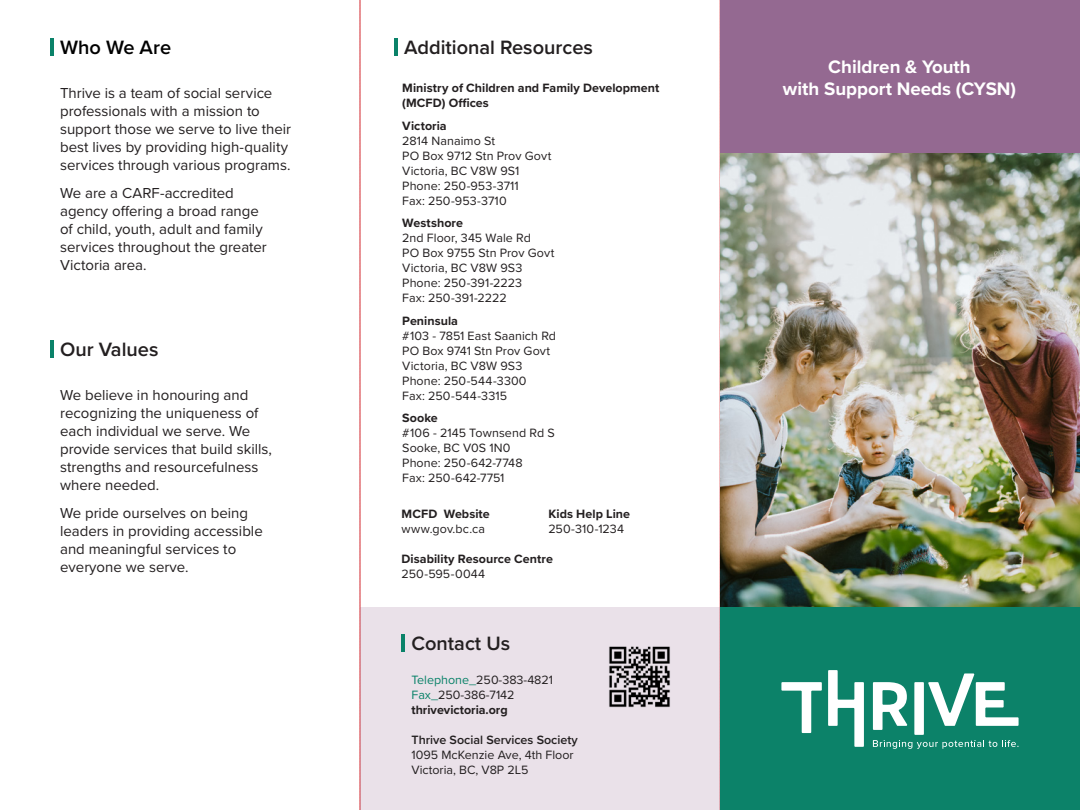
<style>
.page{position:relative;width:1080px;height:810px;background:#fff}
.page>*{position:absolute;margin:0;border:0;box-sizing:border-box;transform-origin:0 0}
.t1{font:600 20px "Proxima Nova";color:#231f20}
.t2{font:600 20px "Proxima Nova";color:#000}
.t3{font:700 18.75px/22.5px "Proxima Nova";color:#fff;text-align:center}
.t4{font:15px/18px "Proxima Nova";color:#231f20}
.t5{font:12.5px "Proxima Nova";letter-spacing:.005em;color:#231f20}
.t6{font:700 12.5px/15px "Proxima Nova";letter-spacing:.005em;color:#231f20}
.t7{font:600 12.5px "Proxima Nova";color:#231f20}
.s1{color:#0a8269}
</style>
<div class="page">
<svg style="left:360px;top:0;width:1px;height:607px"></svg>
<img style="left:720px;top:153px;width:360px;height:454px">
<div style="left:720px;top:0;width:360px;height:153px;background:#946991"></div>
<hr style="left:394px;top:38px;width:3px;height:18px;background:#0a8269">
<div style="left:360px;top:607px;width:360px;height:203px;background:#eae1e9"></div>
<hr style="left:402px;top:634px;width:3px;height:18px;background:#0a8269">
<div style="left:720px;top:607px;width:360px;height:203px;background:#0c8269"></div>
<svg style="left:781px;top:682px;width:41px;height:51px"></svg>
<svg style="left:828px;top:670px;width:36px;height:77px"></svg>
<svg style="left:873px;top:682px;width:34px;height:48px"></svg>
<div style="left:914px;top:682px;width:10px;height:53px;background:#fff"></div>
<svg style="left:928px;top:673px;width:91px;height:53px"></svg>
<svg style="left:873px;top:740px;width:146px;height:9px"></svg>
<hr style="left:50px;top:340px;width:3px;height:18px;background:#0a8269">
<hr style="left:50px;top:38px;width:3px;height:18px;background:#0a8269">
<img style="left:609px;top:647px;width:61px;height:61px">
<p class="t2" style="left:60px;top:33px;width:113px">Who We Are</p>
<p class="t4" style="left:60px;top:83px;width:214px">Thrive is a team of social service</p>
<p class="t4" style="left:60px;top:101px;width:201px">professionals with a mission to</p>
<p class="t4" style="left:60px;top:119px;width:233px">support those we serve to live their best lives by providing high-quality</p>
<p class="t4" style="left:60px;top:155px;width:232px">services through various programs.</p>
<p class="t4" style="left:60px;top:183px;width:175px">We are a CARF-accredited</p>
<p class="t4" style="left:60px;top:201px;width:208px">agency offering a broad range of child, youth, adult and family services throughout the greater<br>Victoria area.</p>
<p class="t1" style="left:60px;top:335px;width:100px">Our Values</p>
<p class="t4" style="left:60px;top:386px;width:190px">We believe in honouring and</p>
<p class="t4" style="left:60px;top:404px;width:200px">recognizing the uniqueness of</p>
<p class="t4" style="left:60px;top:422px;width:213px">each individual we serve. We provide services that build skills, strengths and resourcefulness where needed.</p>
<p class="t4" style="left:60px;top:504px;width:190px">We pride ourselves on being</p>
<p class="t4" style="left:60px;top:522px;width:204px">leaders in providing accessible</p>
<p class="t4" style="left:60px;top:540px;width:178px">and meaningful services to</p>
<p class="t4" style="left:60px;top:558px;width:130px">everyone we serve.</p>
<p class="t1" style="left:404px;top:33px;width:190px">Additional Resources</p>
<p class="t6" style="left:402px;top:80px;width:259px">Ministry of Children and Family Development (MCFD) Offices</p>
<p class="t6" style="left:402px;top:118px;width:46px">Victoria</p>
<p class="t5" style="left:402px;top:131px;width:94px">2814 Nanaimo St</p>
<p class="t5" style="left:402px;top:146px;width:151px">PO Box 9712 Stn Prov Govt</p>
<p class="t5" style="left:402px;top:161px;width:119px">Victoria, BC V8W 9S1</p>
<p class="t5" style="left:402px;top:176px;width:118px">Phone: 250-953-3711</p>
<p class="t5" style="left:402px;top:191px;width:106px">Fax: 250-953-3710</p>
<p class="t6" style="left:402px;top:215px;width:62px">Westshore</p>
<p class="t5" style="left:402px;top:229px;width:130px">2nd Floor, 345 Wale Rd</p>
<p class="t5" style="left:402px;top:244px;width:154px">PO Box 9755 Stn Prov Govt</p>
<p class="t5" style="left:402px;top:259px;width:122px">Victoria, BC V8W 9S3</p>
<p class="t5" style="left:402px;top:274px;width:121px">Phone: 250-391-2223</p>
<p class="t5" style="left:402px;top:289px;width:106px">Fax: 250-391-2222</p>
<p class="t6" style="left:402px;top:313px;width:57px">Peninsula</p>
<p class="t5" style="left:402px;top:326px;width:155px">#103 - 7851 East Saanich Rd</p>
<p class="t5" style="left:402px;top:341px;width:149px">PO Box 9741 Stn Prov Govt</p>
<p class="t5" style="left:402px;top:356px;width:122px">Victoria, BC V8W 9S3</p>
<p class="t5" style="left:402px;top:371px;width:126px">Phone: 250-544-3300</p>
<p class="t5" style="left:402px;top:386px;width:106px">Fax: 250-544-3315</p>
<p class="t6" style="left:402px;top:410px;width:37px">Sooke</p>
<p class="t5" style="left:402px;top:424px;width:154px">#106 - 2145 Townsend Rd S</p>
<p class="t5" style="left:402px;top:439px;width:110px">Sooke, BC V0S 1N0</p>
<p class="t5" style="left:402px;top:454px;width:122px">Phone: 250-642-7748</p>
<p class="t5" style="left:402px;top:469px;width:104px">Fax: 250-642-7751</p>
<p class="t6" style="left:402px;top:506px;width:90px">MCFD Website</p>
<p class="t5" style="left:402px;top:519px;width:85px">www.gov.bc.ca</p>
<p class="t6" style="left:402px;top:551px;width:153px">Disability Resource Centre</p>
<p class="t5" style="left:402px;top:564px;width:85px">250-595-0044</p>
<p class="t6" style="left:548px;top:506px;width:83px">Kids Help Line</p>
<p class="t5" style="left:548px;top:519px;width:77px">250-310-1234</p>
<p class="t1" style="left:412px;top:628px;width:100px">Contact Us</p>
<p class="t5" style="left:412px;top:670px;width:143px"><span class="s1">Telephone_</span>250-383-4821</p>
<p class="t5" style="left:412px;top:685px;width:105px"><span class="s1">Fax_</span>250-386-7142</p>
<p class="t6" style="left:412px;top:702px;width:98px">thrivevictoria.org</p>
<p class="t7" style="left:412px;top:730px;width:168px">Thrive Social Services Society</p>
<p class="t5" style="left:412px;top:745px;width:164px">1095 McKenzie Ave, 4th Floor</p>
<p class="t5" style="left:412px;top:760px;width:119px">Victoria, BC, V8P 2L5</p>
<p class="t3" style="left:783px;top:55px;width:235px">Children &amp; Youth<br>with Support Needs (CYSN)</p>
</div>
